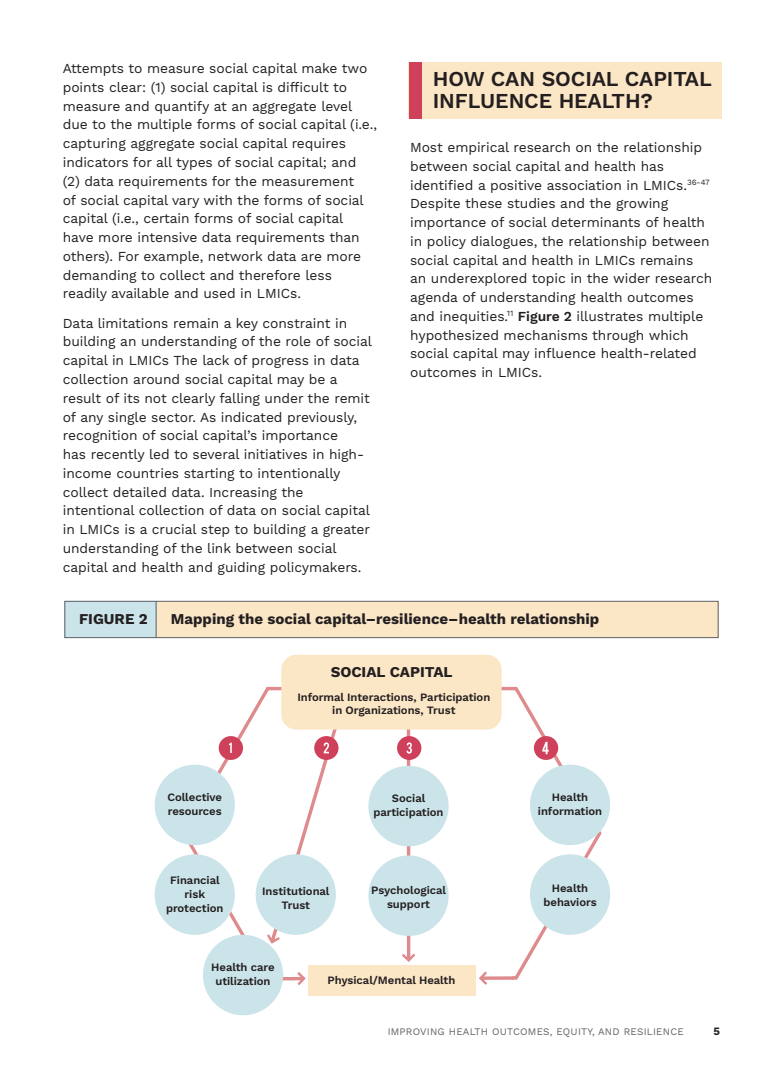
<style>
.page{position:relative;width:783px;height:1089px;background:#fff}
.page>*{position:absolute;margin:0;border:0;box-sizing:border-box;transform-origin:0 0}
.t1{font:600 21.25px/22.5px "Work Sans";letter-spacing:-.005em;color:#231f20}
.t2{font:700 15px "Work Sans";color:#231f20}
.t3{font:13.75px/18.8px "Work Sans";letter-spacing:-.005em;color:#231f20}
.t4{font:600 11.25px/13.8px "Work Sans";letter-spacing:-.005em;color:#231f20;text-align:center}
.t5{font:700 11.25px "Work Sans";color:#231f20}
.t6{font:10px "Work Sans";letter-spacing:.02em;color:#636366}
.s1{font-weight:600}
</style>
<div class="page">
<svg style="left:432px;top:685px;width:171px;height:296px"></svg>
<svg style="left:180px;top:686px;width:172px;height:293px"></svg>
<svg style="left:282px;top:972px;width:23px;height:13px"></svg>
<div style="left:409px;top:63px;width:312px;height:56px;background:#fbe6c6"></div>
<div style="left:409px;top:63px;width:12px;height:56px;background:#cf405a"></div>
<div style="left:64px;top:601px;width:654px;height:37px;background:#fbe6c6"></div>
<div style="left:64px;top:601px;width:92px;height:37px;background:#cbe4e9"></div>
<div style="left:64px;top:601px;width:654px;height:37px;border:1px solid #5c6167"></div>
<hr style="left:156px;top:601px;width:1px;height:37px;background:#5c6167">
<div style="left:281px;top:654px;width:220px;height:75px;background:#fbe6c6;border-radius:15px"></div>
<div style="left:308px;top:965px;width:167px;height:30px;background:#fbe6c6"></div>
<div style="left:155px;top:764px;width:80px;height:81px;background:#cbe4e9;border-radius:50%"></div>
<div style="left:368px;top:765px;width:80px;height:81px;background:#cbe4e9;border-radius:50%"></div>
<div style="left:530px;top:764px;width:80px;height:81px;background:#cbe4e9;border-radius:50%"></div>
<div style="left:155px;top:854px;width:80px;height:80px;background:#cbe4e9;border-radius:50%"></div>
<div style="left:368px;top:855px;width:80px;height:80px;background:#cbe4e9;border-radius:50%"></div>
<div style="left:530px;top:854px;width:80px;height:80px;background:#cbe4e9;border-radius:50%"></div>
<div style="left:203px;top:934px;width:80px;height:81px;background:#cbe4e9;border-radius:50%"></div>
<div style="left:255px;top:854px;width:81px;height:80px;background:#cbe4e9;border-radius:50%"></div>
<div style="left:219px;top:736px;width:24px;height:24px;background:#cf405a;border-radius:50%"></div>
<svg style="left:229px;top:742px;width:3px;height:11px"></svg>
<svg style="left:267px;top:697px;width:81px;height:246px"></svg>
<div style="left:397px;top:736px;width:24px;height:24px;background:#cf405a;border-radius:50%"></div>
<svg style="left:402px;top:729px;width:13px;height:232px"></svg>
<div style="left:534px;top:736px;width:24px;height:24px;background:#cf405a;border-radius:50%"></div>
<svg style="left:542px;top:741px;width:6px;height:13px"></svg>
<svg style="left:479px;top:971px;width:35px;height:13px"></svg>
<p class="t3" style="left:63px;top:60px;width:316px">Attempts to measure social capital make two points clear: (1) social capital is difficult to measure and quantify at an aggregate level due to the multiple forms of social capital (i.e., capturing aggregate social capital requires indicators for all types of social capital; and<br>(2) data requirements for the measurement<br>of social capital vary with the forms of social capital (i.e., certain forms of social capital have more intensive data requirements than others). For example, network data are more demanding to collect and therefore less readily available and used in LMICs.</p>
<p class="t3" style="left:63px;top:314px;width:311px">Data limitations remain a key constraint in building an understanding of the role of social capital in LMICs The lack of progress in data collection around social capital may be a result of its not clearly falling under the remit of any single sector. As indicated previously, recognition of social capital’s importance<br>has recently led to several initiatives in high&shy;income countries starting to intentionally collect detailed data. Increasing the intentional collection of data on social capital in LMICs is a crucial step to building a greater understanding of the link between social capital and health and guiding policymakers.</p>
<p class="t1" style="left:432px;top:68px;width:280px">HOW CAN SOCIAL CAPITAL<br>INFLUENCE HEALTH?</p>
<p class="t3" style="left:410px;top:139px;width:304px">Most empirical research on the relationship between social capital and health has identified a positive association in LMICs.<sup>36-47<br></sup>Despite these studies and the growing importance of social determinants of health in policy dialogues, the relationship between social capital and health in LMICs remains an underexplored topic in the wider research agenda of understanding health outcomes and inequities.<sup>11</sup> <span class="s1">Figure 2</span> illustrates multiple hypothesized mechanisms through which social capital may influence health-related outcomes in LMICs.</p>
<p class="t2" style="left:79px;top:610px;width:70px">FIGURE 2</p>
<p class="t2" style="left:171px;top:610px;width:430px">Mapping the social capital–resilience–health relationship</p>
<p class="t2" style="left:330px;top:663px;width:123px">SOCIAL CAPITAL</p>
<p class="t4" style="left:297px;top:690px;width:194px">Informal Interactions, Participation in Organizations, Trust</p>
<p class="t4" style="left:167px;top:790px;width:56px;text-align:left">Collective resources</p>
<p class="t4" style="left:373px;top:791px;width:71px">Social participation</p>
<p class="t4" style="left:538px;top:790px;width:66px">Health information</p>
<p class="t4" style="left:166px;top:874px;width:59px">Financial risk protection</p>
<p class="t4" style="left:371px;top:884px;width:76px">Psychological support</p>
<p class="t4" style="left:543px;top:882px;width:55px">Health behaviors</p>
<p class="t4" style="left:262px;top:884px;width:69px">Institutional<br>Trust</p>
<p class="t4" style="left:211px;top:961px;width:65px">Health care utilization</p>
<p class="t4" style="left:327px;top:973px;width:129px">Physical/Mental Health</p>
<p class="t6" style="left:387px;top:1025px;width:297px">IMPROVING HEALTH OUTCOMES, EQUITY, AND RESILIENCE</p>
<p class="t5" style="left:713px;top:1024px;width:8px">5</p>
</div>
